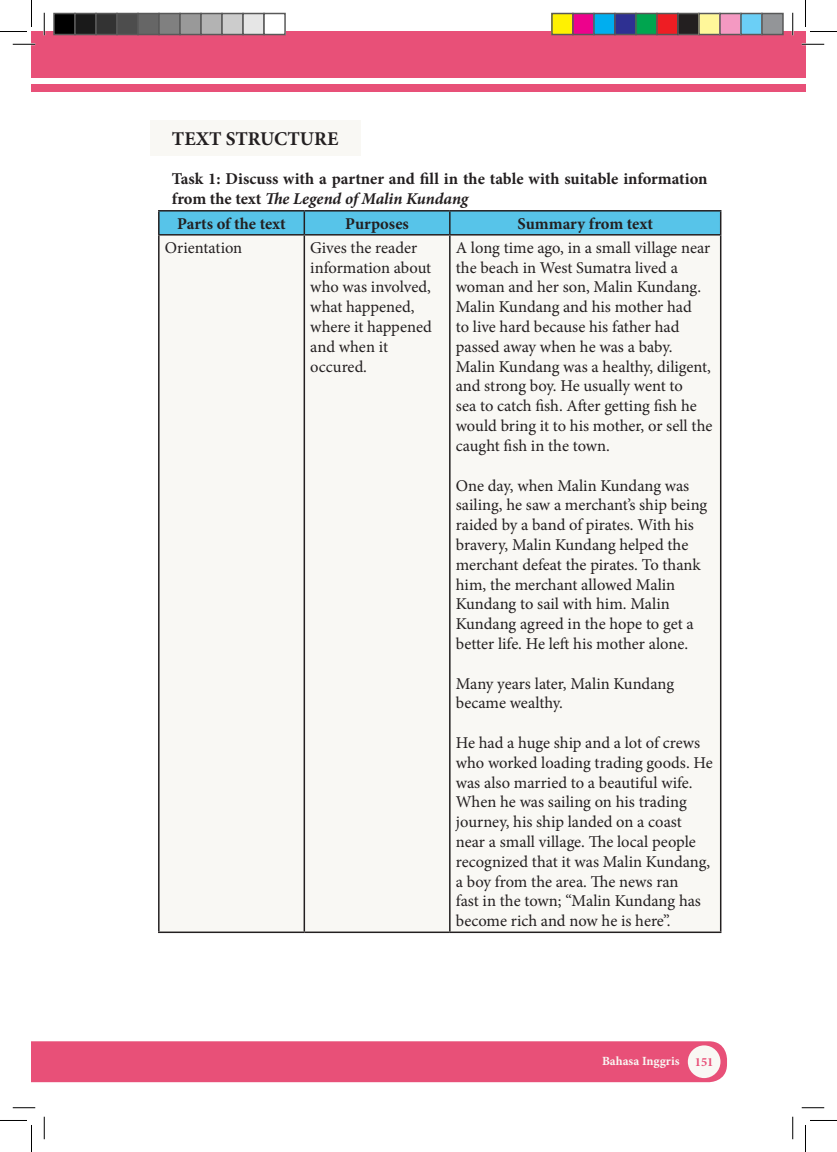
<style>
.page{position:relative;width:837px;height:1152px;background:#fff}
.page>*{position:absolute;margin:0;border:0;box-sizing:border-box;transform-origin:0 0}
.t1{font:700 19.5px "Minion Pro";color:#231f20}
.t2{font:16.5px/19.8px "Minion Pro";letter-spacing:-.005em;color:#231f20}
.t3{font:700 16.5px/19.8px "Minion Pro";color:#231f20}
.t4{font:700 12.6px "Minion Pro";color:#f9f8f4}
.s1{font-style:italic}
.s2{color:#e85078}
</style>
<div class="page">
<div style="left:32px;top:32px;width:773px;height:46px;background:#e85078"></div>
<div style="left:32px;top:84px;width:773px;height:8px;background:#e85078"></div>
<div style="left:32px;top:1041px;width:695px;height:41px;background:#e85078"></div>
<div style="left:688px;top:1045px;width:32px;height:33px;background:#f9f8f4;border-radius:50%"></div>
<div style="left:151px;top:120px;width:210px;height:35px;background:#f9f8f4"></div>
<div style="left:160px;top:235px;width:560px;height:696px;background:#f9f8f4"></div>
<hr style="left:158px;top:235px;width:2px;height:696px;background:#231f20">
<hr style="left:304px;top:235px;width:1px;height:696px;background:#231f20">
<hr style="left:449px;top:235px;width:2px;height:696px;background:#231f20">
<hr style="left:720px;top:235px;width:1px;height:696px;background:#231f20">
<hr style="left:158px;top:211px;width:2px;height:23px;background:#231f20">
<hr style="left:158px;top:210px;width:146px;height:1px;background:#231f20">
<hr style="left:304px;top:210px;width:146px;height:1px;background:#231f20">
<hr style="left:450px;top:210px;width:271px;height:1px;background:#231f20">
<div style="left:159px;top:211px;width:562px;height:23px;background:#57c4e9"></div>
<hr style="left:158px;top:234px;width:146px;height:1px;background:#231f20">
<hr style="left:304px;top:234px;width:146px;height:1px;background:#231f20">
<hr style="left:450px;top:234px;width:271px;height:1px;background:#231f20">
<hr style="left:158px;top:931px;width:146px;height:2px;background:#231f20">
<hr style="left:304px;top:931px;width:146px;height:2px;background:#231f20">
<hr style="left:450px;top:931px;width:271px;height:2px;background:#231f20">
<hr style="left:13px;top:43px;width:22px;height:2px;background:#fff">
<hr style="left:802px;top:43px;width:22px;height:2px;background:#fff">
<hr style="left:43px;top:13px;width:2px;height:22px;background:#fff">
<hr style="left:792px;top:13px;width:2px;height:22px;background:#fff">
<svg style="left:13px;top:44px;width:22px;height:1px"></svg>
<svg style="left:802px;top:44px;width:22px;height:1px"></svg>
<svg style="left:13px;top:1107px;width:22px;height:1px"></svg>
<svg style="left:802px;top:1107px;width:22px;height:1px"></svg>
<svg style="left:44px;top:13px;width:1px;height:22px"></svg>
<svg style="left:44px;top:1116px;width:1px;height:23px"></svg>
<svg style="left:792px;top:13px;width:1px;height:22px"></svg>
<svg style="left:792px;top:1116px;width:1px;height:23px"></svg>
<svg style="left:0;top:0;width:32px;height:32px"></svg>
<svg style="left:0;top:1120px;width:32px;height:32px"></svg>
<svg style="left:805px;top:0;width:32px;height:32px"></svg>
<svg style="left:805px;top:1120px;width:32px;height:32px"></svg>
<div style="left:54px;top:14px;width:21px;height:21px;background:#000"></div>
<div style="left:53px;top:13px;width:23px;height:22px;border:2px solid #595959"></div>
<div style="left:75px;top:14px;width:21px;height:21px;background:#1a1a1a"></div>
<div style="left:74px;top:13px;width:23px;height:22px;border:2px solid #595959"></div>
<div style="left:96px;top:14px;width:21px;height:21px;background:#333"></div>
<div style="left:95px;top:13px;width:23px;height:22px;border:2px solid #595959"></div>
<div style="left:117px;top:14px;width:21px;height:21px;background:#4d4d4d"></div>
<div style="left:116px;top:13px;width:23px;height:22px;border:2px solid #595959"></div>
<div style="left:138px;top:14px;width:21px;height:21px;background:#666"></div>
<div style="left:137px;top:13px;width:23px;height:22px;border:2px solid #595959"></div>
<div style="left:159px;top:14px;width:21px;height:21px;background:#808080"></div>
<div style="left:158px;top:13px;width:23px;height:22px;border:2px solid #595959"></div>
<div style="left:180px;top:14px;width:21px;height:21px;background:#999"></div>
<div style="left:179px;top:13px;width:23px;height:22px;border:2px solid #595959"></div>
<div style="left:201px;top:14px;width:21px;height:21px;background:#b3b3b3"></div>
<div style="left:200px;top:13px;width:23px;height:22px;border:2px solid #595959"></div>
<div style="left:222px;top:14px;width:21px;height:21px;background:#ccc"></div>
<div style="left:221px;top:13px;width:23px;height:22px;border:2px solid #595959"></div>
<div style="left:243px;top:14px;width:21px;height:21px;background:#e6e6e6"></div>
<div style="left:242px;top:13px;width:23px;height:22px;border:2px solid #595959"></div>
<div style="left:263px;top:13px;width:23px;height:22px;border:2px solid #595959"></div>
<div style="left:552px;top:14px;width:21px;height:21px;background:#fff101"></div>
<div style="left:551px;top:13px;width:23px;height:22px;border:2px solid #595959"></div>
<div style="left:573px;top:14px;width:21px;height:21px;background:#ed028c"></div>
<div style="left:572px;top:13px;width:23px;height:22px;border:2px solid #595959"></div>
<div style="left:594px;top:14px;width:21px;height:21px;background:#00aeef"></div>
<div style="left:593px;top:13px;width:23px;height:22px;border:2px solid #595959"></div>
<div style="left:615px;top:14px;width:21px;height:21px;background:#2e3092"></div>
<div style="left:614px;top:13px;width:23px;height:22px;border:2px solid #595959"></div>
<div style="left:636px;top:14px;width:21px;height:21px;background:#00a54f"></div>
<div style="left:635px;top:13px;width:23px;height:22px;border:2px solid #595959"></div>
<div style="left:657px;top:14px;width:21px;height:21px;background:#ee1d23"></div>
<div style="left:656px;top:13px;width:23px;height:22px;border:2px solid #595959"></div>
<div style="left:678px;top:14px;width:21px;height:21px;background:#231f20"></div>
<div style="left:677px;top:13px;width:23px;height:22px;border:2px solid #595959"></div>
<div style="left:699px;top:14px;width:21px;height:21px;background:#fff79a"></div>
<div style="left:698px;top:13px;width:23px;height:22px;border:2px solid #595959"></div>
<div style="left:720px;top:14px;width:21px;height:21px;background:#f499c2"></div>
<div style="left:719px;top:13px;width:23px;height:22px;border:2px solid #595959"></div>
<div style="left:741px;top:14px;width:21px;height:21px;background:#6bcff6"></div>
<div style="left:740px;top:13px;width:23px;height:22px;border:2px solid #595959"></div>
<div style="left:762px;top:14px;width:21px;height:21px;background:#939598"></div>
<div style="left:761px;top:13px;width:23px;height:22px;border:2px solid #595959"></div>
<p class="t1" style="left:172px;top:125px;width:168px">TEXT STRUCTURE</p>
<p class="t3" style="left:172px;top:169px;width:537px">Task 1: Discuss with a partner and fill in the table with suitable information from the text <span class="s1">The Legend of Malin Kundang</span></p>
<p class="t3" style="left:177px;top:213px;width:110px">Parts of the text</p>
<p class="t3" style="left:345px;top:213px;width:65px">Purposes</p>
<p class="t3" style="left:517px;top:213px;width:137px">Summary from text</p>
<p class="t2" style="left:165px;top:238px;width:79px">Orientation</p>
<p class="t2" style="left:310px;top:238px;width:123px">Gives the reader information about who was involved, what happened, where it happened and when it occured.</p>
<p class="t2" style="left:456px;top:238px;width:258px">A long time ago, in a small village near the beach in West Sumatra lived a woman and her son, Malin Kundang.<br>Malin Kundang and his mother had<br>to live hard because his father had passed away when he was a baby.<br>Malin Kundang was a healthy, diligent, and strong boy. He usually went to<br>sea to catch fish. After getting fish he would bring it to his mother, or sell the caught fish in the town.</p>
<p class="t2" style="left:456px;top:475px;width:253px">One day, when Malin Kundang was sailing, he saw a merchant’s ship being raided by a band of pirates. With his bravery, Malin Kundang helped the merchant defeat the pirates. To thank him, the merchant allowed Malin Kundang to sail with him. Malin Kundang agreed in the hope to get a better life. He left his mother alone.</p>
<p class="t2" style="left:456px;top:673px;width:220px">Many years later, Malin Kundang became wealthy.</p>
<p class="t2" style="left:456px;top:733px;width:258px">He had a huge ship and a lot of crews who worked loading trading goods. He was also married to a beautiful wife.<br>When he was sailing on his trading journey, his ship landed on a coast near a small village. The local people recognized that it was Malin Kundang, a boy from the area. The news ran<br>fast in the town; “Malin Kundang has become rich and now he is here”.</p>
<p class="t4" style="left:602px;top:1051px;width:113px">Bahasa Inggris <span class="s2">151</span></p>
</div>
